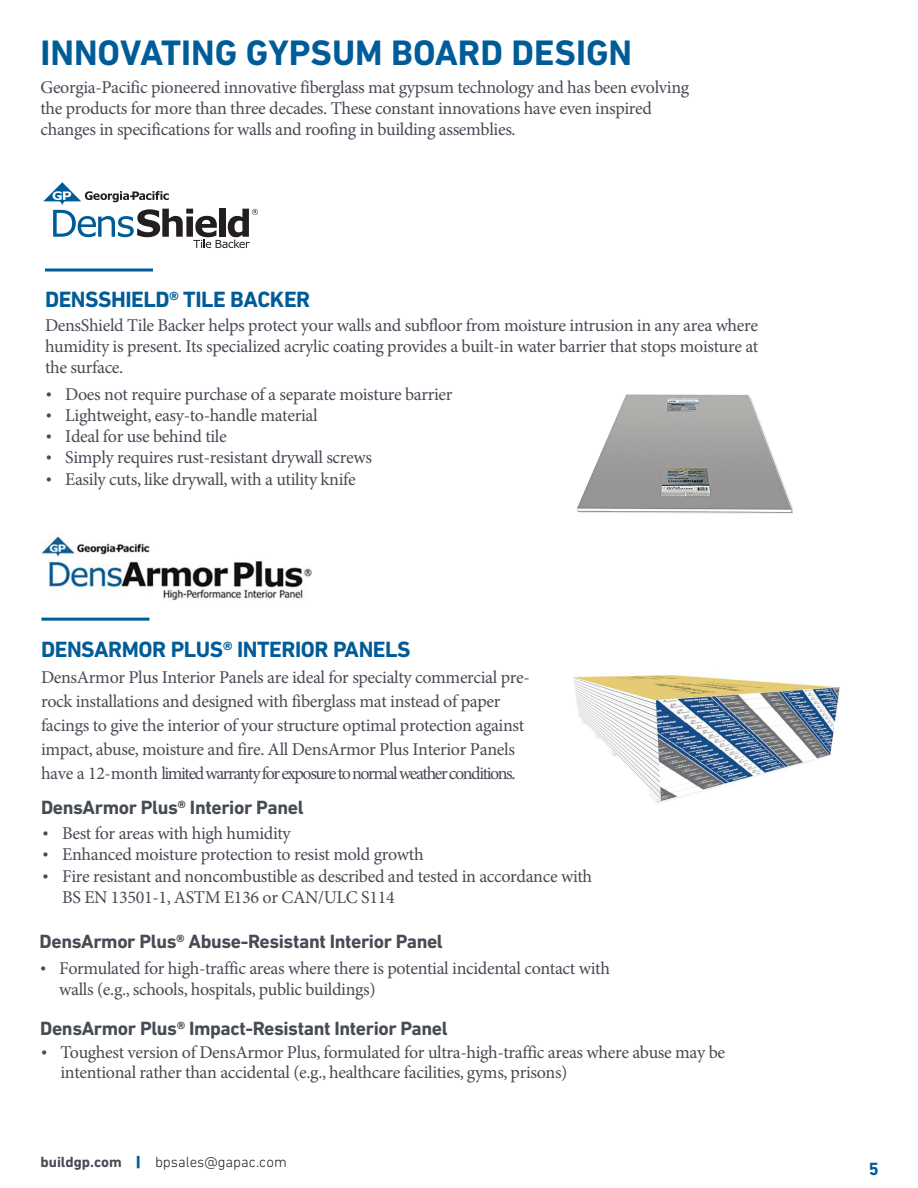
<style>
.page{position:relative;width:918px;height:1188px;background:#fff}
.page>*{position:absolute;margin:0;border:0;box-sizing:border-box;transform-origin:0 0}
.t1{font:700 36px "DIN Next LT Pro";color:#005c98}
.t2{font:700 22.5px "DIN Next LT Pro";letter-spacing:-.02em;color:#005c98}
.t3{font:700 19.5px "DIN Next LT Pro";letter-spacing:-.02em;color:#464b54}
.t4{font:18px/21px "Minion Pro";letter-spacing:-.02em;color:#464b54}
.t5{font:700 18px "DIN Next LT Pro";color:#005c98}
.t6{font:300 15px "DIN Next LT Pro";color:#231f20}
.s1{font-family:"DIN Next LT Pro";font-weight:300}
.s2{font-weight:700;color:#464b54}
.s3{font-weight:900;color:#005c98}
</style>
<div class="page">
<svg style="left:45px;top:268px;width:108px;height:4px"></svg>
<img style="left:576px;top:394px;width:216px;height:120px">
<svg style="left:43px;top:182px;width:215px;height:66px"></svg>
<img style="left:573px;top:675px;width:267px;height:129px">
<img style="left:41px;top:535px;width:271px;height:66px">
<hr style="left:41px;top:618px;width:108px;height:3px;background:#005c98">
<h1 class="t1" style="left:40px;top:32px;width:593px">INNOVATING GYPSUM BOARD DESIGN</h1>
<p class="t4" style="left:40px;top:77px;width:650px">Georgia-Pacific pioneered innovative fiberglass mat gypsum technology and has been evolving the products for more than three decades. These constant innovations have even inspired changes in specifications for walls and roofing in building assemblies.</p>
<p class="t2" style="left:45px;top:286px;width:267px">DENSSHIELD® TILE BACKER</p>
<p class="t4" style="left:45px;top:314px;width:715px;text-align:justify">DensShield Tile Backer helps protect your walls and subfloor from moisture intrusion in any area where humidity is present. Its specialized acrylic coating provides a built-in water barrier that stops moisture at the surface.</p>
<p class="t4" style="left:45px;top:384px;width:409px"><span class="s1">•</span> Does not require purchase of a separate moisture barrier</p>
<p class="t4" style="left:45px;top:405px;width:274px"><span class="s1">•</span> Lightweight, easy-to-handle material</p>
<p class="t4" style="left:45px;top:426px;width:183px"><span class="s1">•</span> Ideal for use behind tile</p>
<p class="t4" style="left:45px;top:447px;width:329px"><span class="s1">•</span> Simply requires rust-resistant drywall screws</p>
<p class="t4" style="left:45px;top:469px;width:312px"><span class="s1">•</span> Easily cuts, like drywall, with a utility knife</p>
<p class="t2" style="left:41px;top:637px;width:371px">DENSARMOR PLUS® INTERIOR PANELS</p>
<p class="t4" style="left:41px;top:665px;width:490px;line-height:24px">DensArmor Plus Interior Panels are ideal for specialty commercial pre&shy;rock installations and designed with fiberglass mat instead of paper facings to give the interior of your structure optimal protection against impact, abuse, moisture and fire. All DensArmor Plus Interior Panels have a 12-month limited warranty for exposure to normal weather conditions.</p>
<p class="t3" style="left:41px;top:796px;width:264px">DensArmor Plus® Interior Panel</p>
<p class="t4" style="left:42px;top:823px;width:250px"><span class="s1">•</span> Best for areas with high humidity</p>
<p class="t4" style="left:42px;top:844px;width:383px"><span class="s1">•</span> Enhanced moisture protection to resist mold growth</p>
<p class="t4" style="left:62px;top:866px;width:532px;text-indent:-20px"><span class="s1">•</span> Fire resistant and noncombustible as described and tested in accordance with<br>BS EN 13501-1, ASTM E136 or CAN/ULC S114</p>
<p class="t3" style="left:40px;top:930px;width:405px">DensArmor Plus® Abuse-Resistant Interior Panel</p>
<p class="t4" style="left:59px;top:958px;width:552px;text-indent:-20px"><span class="s1">•</span> Formulated for high-traffic areas where there is potential incidental contact with walls (e.g., schools, hospitals, public buildings)</p>
<p class="t3" style="left:40px;top:1017px;width:409px">DensArmor Plus® Impact-Resistant Interior Panel</p>
<p class="t4" style="left:60px;top:1043px;width:666px;line-height:20px;text-indent:-20px"><span class="s1">•</span> Toughest version of DensArmor Plus, formulated for ultra-high-traffic areas where abuse may be intentional rather than accidental (e.g., healthcare facilities, gyms, prisons)</p>
<p class="t6" style="left:40px;top:1153px;width:248px"><span class="s2">buildgp.com</span> <span class="s3">|</span> bpsales@gapac.com</p>
<p class="t5" style="left:869px;top:1158px;width:12px">5</p>
</div>
